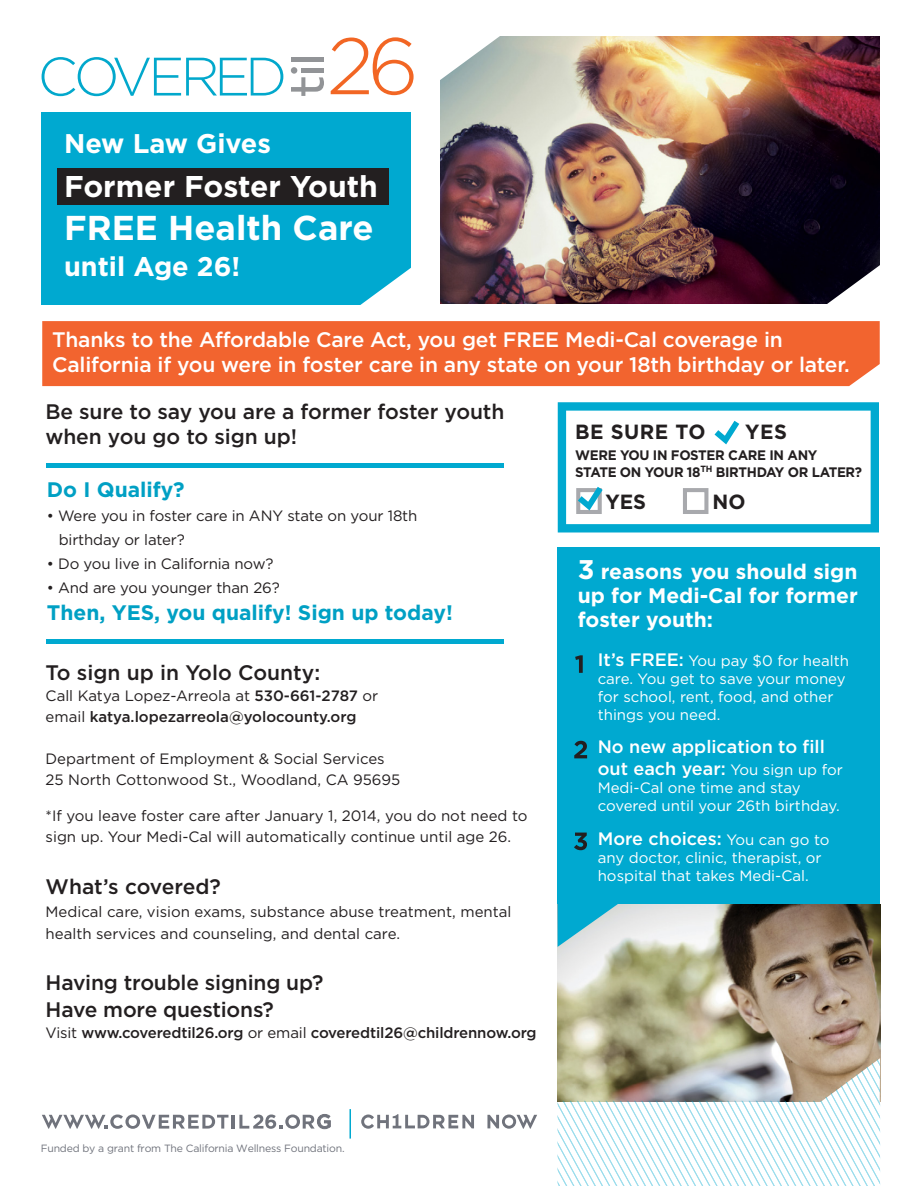
<style>
.page{position:relative;width:918px;height:1188px;background:#fff}
.page>*{position:absolute;margin:0;border:0;box-sizing:border-box;transform-origin:0 0}
.t1{font:700 34.5px "Gotham";color:#fff}
.t2{font:700 30px "Gotham";color:#fff}
.t3{font:700 27px "Gotham";color:#fff}
.t4{font:500 21px/25.2px "Gotham";letter-spacing:-.01em;color:#231f20}
.t5{font:500 21px/25.5px "Gotham";letter-spacing:-.01em;color:#fff}
.t6{font:700 21px/24px "Gotham";color:#fff;text-align:justify}
.t7{font:700 21px "Gotham";color:#00a0c4}
.t8{font:700 20.55px "Gotham";letter-spacing:.025em;color:#231f20}
.t9{font:500 18px/21.6px "Gotham";color:#fff}
.t10{font:15px/21px "Gotham";color:#231f20}
.t11{font:15px/18px "Gotham";color:#fff}
.t12{font:500 15px/21px "Gotham";letter-spacing:-.01em;color:#231f20}
.t13{font:700 13.8px/16.8px "Gotham";letter-spacing:-.025em;color:#231f20}
.t14{font:10.5px "Gotham";letter-spacing:-.02em;color:#70737c}
.s1{font-weight:400}
.s2{font-size:27px}
.s3{font-weight:500;font-size:18px}
.s4{font-weight:400;font-size:15px}
</style>
<div class="page">
<div style="left:558px;top:548px;width:322px;height:542px;background:#00a9d0"></div>
<div style="left:42px;top:112px;width:369px;height:193px;background:#00a9d0"></div>
<svg style="left:42px;top:57px;width:241px;height:39px"></svg>
<svg style="left:331px;top:37px;width:83px;height:58px"></svg>
<svg style="left:291px;top:77px;width:33px;height:19px"></svg>
<div style="left:301px;top:68px;width:22px;height:5px;background:#929497"></div>
<hr style="left:291px;top:58px;width:32px;height:4px;background:#929497">
<div style="left:291px;top:67px;width:6px;height:7px;background:#929497;border-radius:50%"></div>
<img style="left:441px;top:36px;width:439px;height:268px">
<img style="left:558px;top:905px;width:322px;height:153px">
<svg style="left:440px;top:36px;width:62px;height:45px"></svg>
<svg style="left:821px;top:262px;width:59px;height:42px"></svg>
<div style="left:42px;top:321px;width:838px;height:65px;background:#f2642f"></div>
<svg style="left:360px;top:268px;width:51px;height:37px"></svg>
<div style="left:57px;top:168px;width:332px;height:36px;background:#231f20"></div>
<svg style="left:558px;top:402px;width:321px;height:130px"></svg>
<svg style="left:558px;top:904px;width:66px;height:43px"></svg>
<svg style="left:558px;top:1058px;width:322px;height:127px"></svg>
<svg style="left:361px;top:1114px;width:113px;height:15px"></svg>
<svg style="left:487px;top:1115px;width:50px;height:14px"></svg>
<svg style="left:42px;top:1115px;width:186px;height:14px"></svg>
<hr style="left:232px;top:1115px;width:3px;height:14px;background:#70737c">
<hr style="left:349px;top:1109px;width:2px;height:30px;background:#00a9d0">
<svg style="left:575px;top:655px;width:8px;height:18px"></svg>
<svg style="left:574px;top:741px;width:13px;height:17px"></svg>
<svg style="left:574px;top:833px;width:13px;height:17px"></svg>
<svg style="left:239px;top:1114px;width:92px;height:15px"></svg>
<hr style="left:46px;top:464px;width:458px;height:4px;background:#00a9d0">
<div style="left:46px;top:639px;width:458px;height:5px;background:#00a9d0"></div>
<h3 class="t3" style="left:64px;top:128px;width:208px">New Law Gives</h3>
<h2 class="t2" style="left:64px;top:169px;width:315px">Former Foster Youth</h2>
<h1 class="t1" style="left:64px;top:208px;width:311px">FREE Health Care</h1>
<h3 class="t3" style="left:64px;top:251px;width:178px">until Age 26!</h3>
<h3 class="t5" style="left:52px;top:326px;width:799px">Thanks to the Affordable Care Act, you get FREE Medi-Cal coverage in<br>California if you were in foster care in any state on your 18th birthday or later.</h3>
<h3 class="t4" style="left:45px;top:399px;width:461px">Be sure to say you are a former foster youth when you go to sign up!</h3>
<p class="t7" style="left:47px;top:478px;width:139px">Do I Qualify?</p>
<p class="t10" style="left:59px;top:504px;width:360px;line-height:24px;text-indent:-12px">• Were you in foster care in ANY state on your 18th birthday or later?</p>
<p class="t10" style="left:47px;top:553px;width:228px">• Do you live in California now?</p>
<p class="t10" style="left:47px;top:577px;width:234px">• And are you younger than 26?</p>
<p class="t7" style="left:47px;top:601px;width:408px">Then, YES, you qualify! Sign up today!</p>
<p class="t4" style="left:46px;top:659px;width:276px">To sign up in Yolo County:</p>
<p class="t12" style="left:46px;top:685px;width:334px"><span class="s1">Call Katya Lopez-Arreola at</span> 530-661-2787 <span class="s1">or email</span> katya.lopezarreola@yolocounty.org</p>
<p class="t10" style="left:46px;top:748px;width:341px">Department of Employment &amp; Social Services</p>
<p class="t10" style="left:46px;top:769px;width:356px">25 North Cottonwood St., Woodland, CA 95695</p>
<p class="t10" style="left:46px;top:805px;width:483px">*If you leave foster care after January 1, 2014, you do not need to sign up. Your Medi-Cal will automatically continue until age 26.</p>
<p class="t4" style="left:46px;top:874px;width:177px">What’s covered?</p>
<p class="t10" style="left:46px;top:900px;width:467px;line-height:22.5px">Medical care, vision exams, substance abuse treatment, mental health services and counseling, and dental care.</p>
<p class="t4" style="left:46px;top:969px;width:279px">Having trouble signing up?</p>
<p class="t4" style="left:46px;top:996px;width:230px">Have more questions?</p>
<p class="t12" style="left:46px;top:1021px;width:493px"><span class="s1">Visit</span> www.coveredtil26.org <span class="s1">or email</span> coveredtil26@childrennow.org</p>
<h3 class="t8" style="left:575px;top:420px;width:132px">BE SURE TO</h3>
<h3 class="t8" style="left:745px;top:420px;width:43px">YES</h3>
<p class="t13" style="left:575px;top:446px;width:288px">WERE YOU IN FOSTER CARE IN ANY<br>STATE ON YOUR 18<sup>TH</sup> BIRTHDAY OR LATER?</p>
<h3 class="t8" style="left:605px;top:490px;width:42px">YES</h3>
<h3 class="t8" style="left:713px;top:490px;width:35px">NO</h3>
<h3 class="t6" style="left:578px;top:559px;width:282px"><span class="s2">3</span> reasons you should sign up for Medi-Cal for former foster youth:</h3>
<p class="t11" style="left:598px;top:651px;width:253px"><span class="s3">It’s FREE:</span> You pay $0 for health care. You get to save your money for school, rent, food, and other things you need.</p>
<p class="t9" style="left:598px;top:736px;width:247px">No new application to fill out each year: <span class="s4">You sign up for</span></p>
<p class="t11" style="left:598px;top:778px;width:244px">Medi-Cal one time and stay covered until your 26th birthday.</p>
<p class="t9" style="left:598px;top:827px;width:233px">More choices: <span class="s4">You can go to</span></p>
<p class="t11" style="left:598px;top:848px;width:225px">any doctor, clinic, therapist, or hospital that takes Medi-Cal.</p>
<p class="t14" style="left:41px;top:1142px;width:305px">Funded by a grant from The California Wellness Foundation.</p>
</div>
